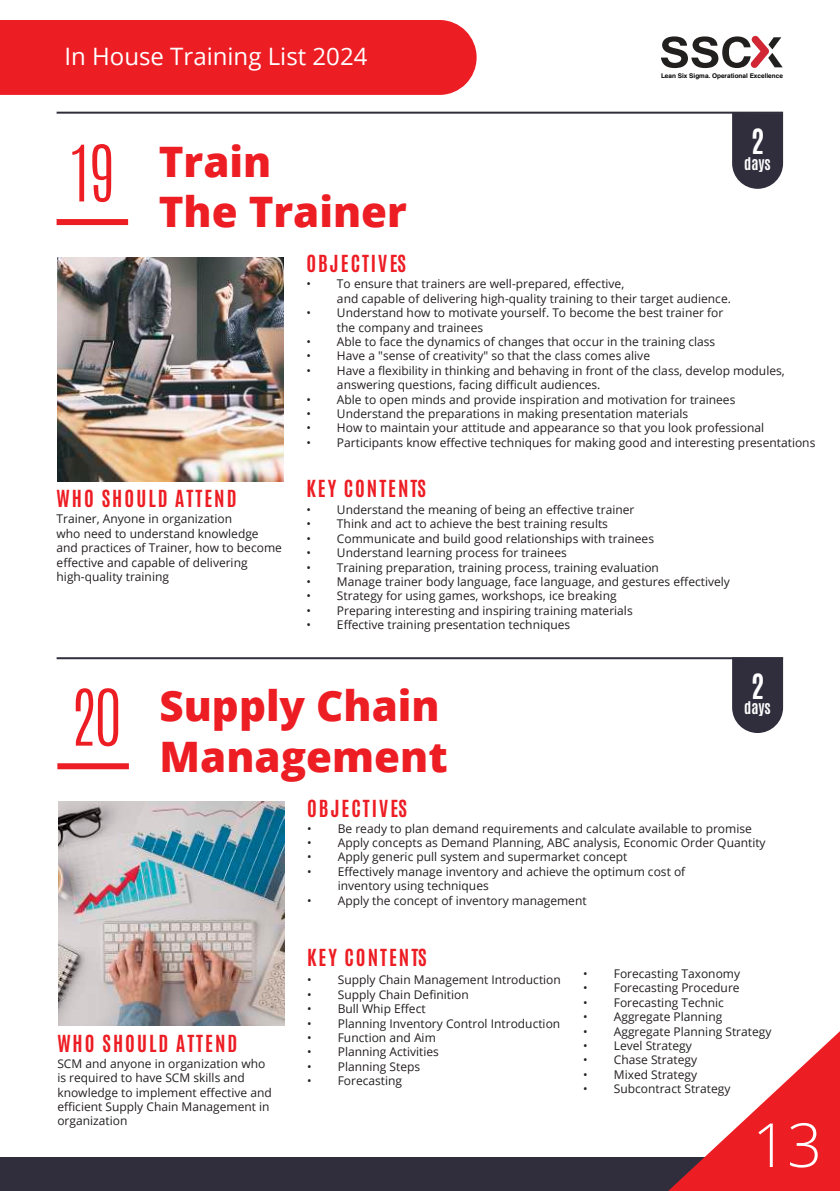
<style>
.page{position:relative;width:840px;height:1191px;background:#fff}
.page>*{position:absolute;margin:0;border:0;box-sizing:border-box;transform-origin:0 0}
.t1{font:300 66px "Antonio";color:#ed1d24}
.t2{font:300 60.8px "Open Sans";color:#fff}
.t3{font:800 42px/50.4px "Open Sans";color:#ed1d24}
.t4{font:700 29.6px "Antonio";color:#fff}
.t5{font:24px "Open Sans";color:#fff}
.t6{font:700 20px "Antonio";letter-spacing:.1em;color:#ed1d24}
.t7{font:700 14.8px "Antonio";color:#fff}
.t8{font:12px/14.4px "Open Sans";color:#231f20}
.t9{font:700 6.4px "Helvetica";color:#010101}
</style>
<div class="page">
<div style="left:0;top:1157px;width:839px;height:34px;background:#302e3c"></div>
<div style="left:0;top:20px;width:476px;height:75px;background:#ed1d24"></div>
<svg style="left:668px;top:1032px;width:171px;height:159px"></svg>
<hr style="left:57px;top:657px;width:725px;height:2px;background:#302e3c">
<hr style="left:57px;top:112px;width:725px;height:2px;background:#302e3c">
<div style="left:57px;top:219px;width:71px;height:6px;background:#ed1d24"></div>
<svg style="left:731px;top:657px;width:51px;height:76px;background:#42404d"></svg>
<svg style="left:731px;top:113px;width:51px;height:76px;background:#42404d"></svg>
<img style="left:57px;top:257px;width:226px;height:224px">
<div style="left:57px;top:763px;width:72px;height:6px;background:#ed1d24"></div>
<img style="left:58px;top:801px;width:226px;height:224px">
<svg style="left:661px;top:35px;width:121px;height:33px"></svg>
<h3 class="t5" style="left:64px;top:39px;width:304px">In House Training List 2024</h3>
<h1 class="t1" style="left:71px;top:126px;width:44px">19</h1>
<h3 class="t3" style="left:159px;top:134px;width:249px">Train<br>The Trainer</h3>
<h3 class="t6" style="left:306px;top:249px;width:101px">OBJECTIVES</h3>
<p class="t9" style="left:660px;top:71px;width:123px">Lean Six Sigma. Operational Excellence</p>
<h3 class="t4" style="left:750px;top:121px;width:15px">2</h3>
<p class="t7" style="left:743px;top:153px;width:28px">days</p>
<h3 class="t6" style="left:57px;top:485px;width:181px">WHO SHOULD ATTEND</h3>
<p class="t8" style="left:57px;top:511px;width:227px">Trainer, Anyone in organization<br>who need to understand knowledge and practices of Trainer, how to become effective and capable of delivering high-quality training</p>
<p class="t8" style="left:337px;top:276px;width:395px;text-indent:-31px">• To ensure that trainers are well-prepared, effective,<br>and capable of delivering high-quality training to their target audience.</p>
<p class="t8" style="left:337px;top:305px;width:387px;text-indent:-31px">• Understand how to motivate yourself. To become the best trainer for the company and trainees</p>
<p class="t8" style="left:306px;top:334px;width:410px">• Able to face the dynamics of changes that occur in the training class</p>
<p class="t8" style="left:306px;top:348px;width:345px">• Have a "sense of creativity" so that the class comes alive</p>
<p class="t8" style="left:337px;top:363px;width:449px;text-indent:-31px">• Have a flexibility in thinking and behaving in front of the class, develop modules, answering questions, facing difficult audiences.</p>
<p class="t8" style="left:306px;top:392px;width:430px">• Able to open minds and provide inspiration and motivation for trainees</p>
<p class="t8" style="left:306px;top:406px;width:383px">• Understand the preparations in making presentation materials</p>
<p class="t8" style="left:306px;top:420px;width:459px">• How to maintain your attitude and appearance so that you look professional</p>
<p class="t8" style="left:306px;top:435px;width:510px">• Participants know effective techniques for making good and interesting presentations</p>
<h3 class="t6" style="left:306px;top:474px;width:121px">KEY CONTENTS</h3>
<p class="t8" style="left:306px;top:502px;width:329px">• Understand the meaning of being an effective trainer</p>
<p class="t8" style="left:306px;top:516px;width:303px">• Think and act to achieve the best training results</p>
<p class="t8" style="left:306px;top:531px;width:349px">• Communicate and build good relationships with trainees</p>
<p class="t8" style="left:306px;top:545px;width:262px">• Understand learning process for trainees</p>
<p class="t8" style="left:306px;top:560px;width:354px">• Training preparation, training process, training evaluation</p>
<p class="t8" style="left:306px;top:574px;width:425px">• Manage trainer body language, face language, and gestures effectively</p>
<p class="t8" style="left:306px;top:588px;width:311px">• Strategy for using games, workshops, ice breaking</p>
<p class="t8" style="left:306px;top:603px;width:328px">• Preparing interesting and inspiring training materials</p>
<p class="t8" style="left:306px;top:617px;width:265px">• Effective training presentation techniques</p>
<h1 class="t1" style="left:72px;top:670px;width:50px">20</h1>
<h3 class="t3" style="left:159px;top:678px;width:289px">Supply Chain<br>Management</h3>
<h3 class="t6" style="left:307px;top:793px;width:101px">OBJECTIVES</h3>
<h3 class="t4" style="left:750px;top:665px;width:15px">2</h3>
<p class="t7" style="left:743px;top:697px;width:28px">days</p>
<p class="t8" style="left:307px;top:820px;width:446px">• Be ready to plan demand requirements and calculate available to promise</p>
<p class="t8" style="left:307px;top:835px;width:460px">• Apply concepts as Demand Planning, ABC analysis, Economic Order Quantity</p>
<p class="t8" style="left:307px;top:849px;width:322px">• Apply generic pull system and supermarket concept</p>
<p class="t8" style="left:337px;top:864px;width:349px;text-indent:-31px">• Effectively manage inventory and achieve the optimum cost of inventory using techniques</p>
<p class="t8" style="left:307px;top:892px;width:281px">• Apply the concept of inventory management</p>
<h3 class="t6" style="left:307px;top:943px;width:121px">KEY CONTENTS</h3>
<h3 class="t6" style="left:57px;top:1029px;width:181px">WHO SHOULD ATTEND</h3>
<p class="t8" style="left:57px;top:1055px;width:216px">SCM and anyone in organization who is required to have SCM skills and knowledge to implement effective and efficient Supply Chain Management in organization</p>
<p class="t8" style="left:307px;top:972px;width:255px">• Supply Chain Management Introduction</p>
<p class="t8" style="left:307px;top:986px;width:163px">• Supply Chain Definition</p>
<p class="t8" style="left:307px;top:1001px;width:120px">• Bull Whip Effect</p>
<p class="t8" style="left:307px;top:1015px;width:254px">• Planning Inventory Control Introduction</p>
<p class="t8" style="left:307px;top:1030px;width:130px">• Function and Aim</p>
<p class="t8" style="left:307px;top:1044px;width:133px">• Planning Activities</p>
<p class="t8" style="left:307px;top:1058px;width:115px">• Planning Steps</p>
<p class="t8" style="left:307px;top:1073px;width:97px">• Forecasting</p>
<p class="t8" style="left:583px;top:966px;width:158px">• Forecasting Taxonomy</p>
<p class="t8" style="left:583px;top:980px;width:158px">• Forecasting Procedure</p>
<p class="t8" style="left:583px;top:995px;width:142px">• Forecasting Technic</p>
<p class="t8" style="left:583px;top:1009px;width:140px">• Aggregate Planning</p>
<p class="t8" style="left:583px;top:1023px;width:190px">• Aggregate Planning Strategy</p>
<p class="t8" style="left:583px;top:1038px;width:110px">• Level Strategy</p>
<p class="t8" style="left:583px;top:1052px;width:115px">• Chase Strategy</p>
<p class="t8" style="left:583px;top:1067px;width:115px">• Mixed Strategy</p>
<p class="t8" style="left:583px;top:1081px;width:149px">• Subcontract Strategy</p>
<h2 class="t2" style="left:752px;top:1103px;width:71px">13</h2>
</div>
